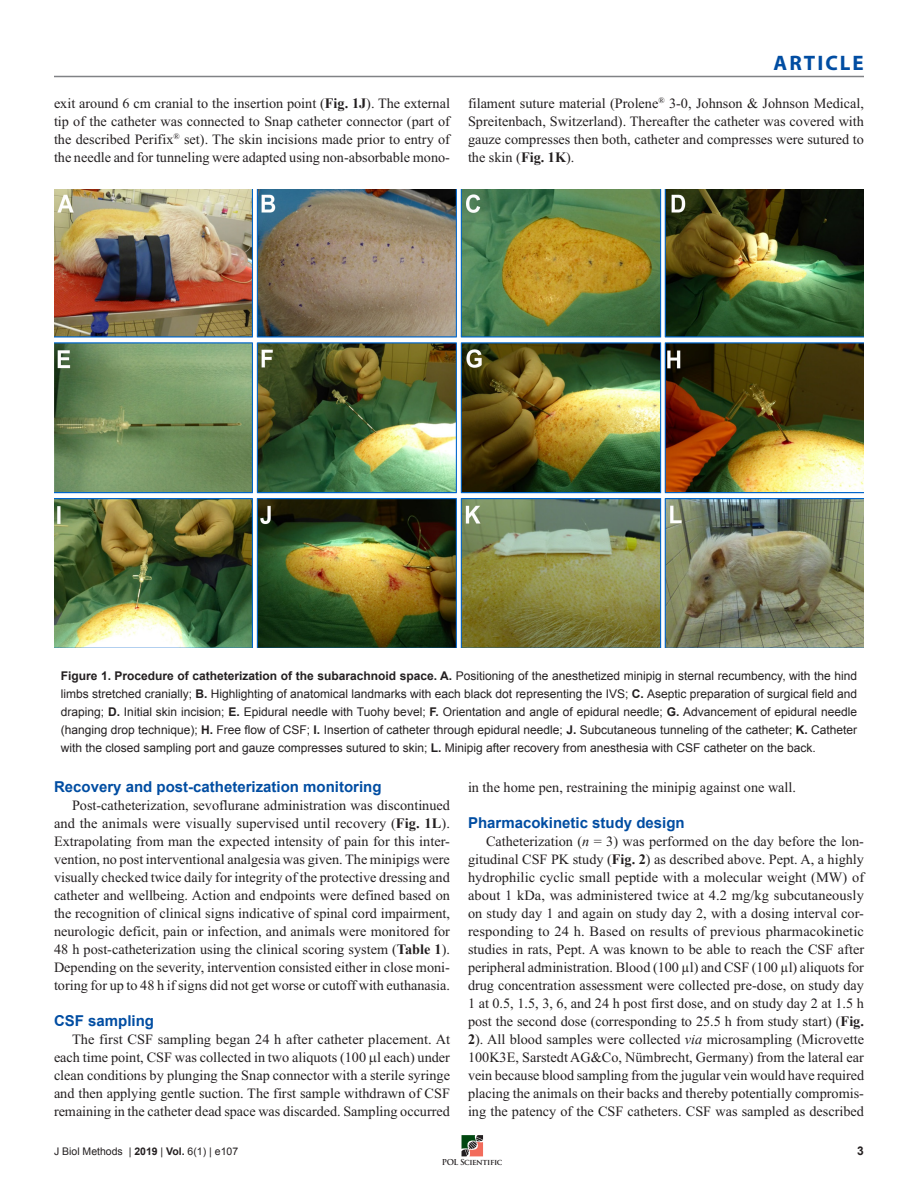
<style>
.page{position:relative;width:918px;height:1188px;background:#fff}
.page>*{position:absolute;margin:0;border:0;box-sizing:border-box;transform-origin:0 0}
.t1{font:700 21px "Myriad Pro";letter-spacing:.095em;color:#014da2}
.Subhead_Blue{font:700 15px "Arial";color:#014da2}
.Body{font:14.25px/18px "Times New Roman";color:#231f20;text-align:justify}
.Figure_Legend_-_Span{font:12px/18px "Arial";color:#231f20;text-align:justify}
.t2{font:700 12px "Arial";color:#231f20}
.t3{font:10.5px "Arial";color:#231f20}
.t4{font:700 7.95px "Trajan Pro";letter-spacing:-.05em;color:#231f20}
.s1{font-weight:700}
.s2{font-style:italic}
</style>
<div class="page">
<svg style="left:462px;top:1135px;width:21px;height:21px"></svg>
<hr style="left:54px;top:76px;width:810px;height:1px;background:#808285">
<img style="left:54px;top:189px;width:810px;height:459px">
<h1 class="t1" style="left:774px;top:49px;width:92px">ARTICLE</h1>
<p class="Body" style="left:54px;top:94px;width:398px">exit around 6 cm cranial to the insertion point (<span class="s1">Fig. 1J</span>). The external tip of the catheter was connected to Snap catheter connector (part of the described Perifix<sup>®</sup> set). The skin incisions made prior to entry of the needle and for tunneling were adapted using non-absorbable mono-</p>
<p class="Body" style="left:468px;top:94px;width:398px">filament suture material (Prolene<sup>®</sup> 3-0, Johnson &amp; Johnson Medical, Spreitenbach, Switzerland). Thereafter the catheter was covered with gauze compresses then both, catheter and compresses were sutured to the skin (<span class="s1">Fig. 1K</span>).</p>
<p class="Figure_Legend_-_Span" style="left:61px;top:666px;width:798px"><span class="s1">Figure 1. Procedure of catheterization of the subarachnoid space. A.</span> Positioning of the anesthetized minipig in sternal recumbency, with the hind limbs stretched cranially; <span class="s1">B.</span> Highlighting of anatomical landmarks with each black dot representing the IVS; <span class="s1">C.</span> Aseptic preparation of surgical field and draping; <span class="s1">D.</span> Initial skin incision; <span class="s1">E.</span> Epidural needle with Tuohy bevel; <span class="s1">F.</span> Orientation and angle of epidural needle; <span class="s1">G.</span> Advancement of epidural needle (hanging drop technique); <span class="s1">H.</span> Free flow of CSF; <span class="s1">I.</span> Insertion of catheter through epidural needle; <span class="s1">J.</span> Subcutaneous tunneling of the catheter; <span class="s1">K.</span> Catheter with the closed sampling port and gauze compresses sutured to skin; <span class="s1">L.</span> Minipig after recovery from anesthesia with CSF catheter on the back.</p>
<p class="Subhead_Blue" style="left:54px;top:776px;width:329px">Recovery and post-catheterization monitoring</p>
<p class="Body" style="left:54px;top:796px;width:398px;text-indent:18px">Post-catheterization, sevoflurane administration was discontinued and the animals were visually supervised until recovery (<span class="s1">Fig. 1L</span>).<br>Extrapolating from man the expected intensity of pain for this inter&shy;vention, no post interventional analgesia was given. The minipigs were visually checked twice daily for integrity of the protective dressing and catheter and wellbeing. Action and endpoints were defined based on the recognition of clinical signs indicative of spinal cord impairment, neurologic deficit, pain or infection, and animals were monitored for 48 h post-catheterization using the clinical scoring system (<span class="s1">Table 1</span>).<br>Depending on the severity, intervention consisted either in close moni&shy;toring for up to 48 h if signs did not get worse or cutoff with euthanasia.</p>
<p class="Subhead_Blue" style="left:54px;top:1010px;width:102px">CSF sampling</p>
<p class="Body" style="left:54px;top:1030px;width:398px;text-indent:18px">The first CSF sampling began 24 h after catheter placement. At each time point, CSF was collected in two aliquots (100 l each) under clean conditions by plunging the Snap connector with a sterile syringe and then applying gentle suction. The first sample withdrawn of CSF remaining in the catheter dead space was discarded. Sampling occurred</p>
<p class="Body" style="left:468px;top:778px;width:330px">in the home pen, restraining the minipig against one wall.</p>
<p class="Subhead_Blue" style="left:468px;top:812px;width:218px">Pharmacokinetic study design</p>
<p class="Body" style="left:468px;top:832px;width:398px;text-indent:18px">Catheterization (<span class="s2">n</span> = 3) was performed on the day before the lon&shy;gitudinal CSF PK study (<span class="s1">Fig. 2</span>) as described above. Pept. A, a highly hydrophilic cyclic small peptide with a molecular weight (MW) of about 1 kDa, was administered twice at 4.2 mg/kg subcutaneously on study day 1 and again on study day 2, with a dosing interval cor&shy;responding to 24 h. Based on results of previous pharmacokinetic studies in rats, Pept. A was known to be able to reach the CSF after peripheral administration. Blood (100 µl) and CSF (100 µl) aliquots for drug concentration assessment were collected pre-dose, on study day 1 at 0.5, 1.5, 3, 6, and 24 h post first dose, and on study day 2 at 1.5 h post the second dose (corresponding to 25.5 h from study start) (<span class="s1">Fig.<br>2</span>). All blood samples were collected <span class="s2">via</span> microsampling (Microvette 100K3E, Sarstedt AG&amp;Co, Nümbrecht, Germany) from the lateral ear vein because blood sampling from the jugular vein would have required placing the animals on their backs and thereby potentially compromis&shy;ing the patency of the CSF catheters. CSF was sampled as described</p>
<p class="t3" style="left:54px;top:1144px;width:186px">J Biol Methods | <span class="s1">2019</span> | <span class="s1">Vol.</span> 6(1) | e107</p>
<p class="t2" style="left:857px;top:1142px;width:8px">3</p>
<p class="t4" style="left:442px;top:1158px;width:62px">POL Scientific</p>
</div>
